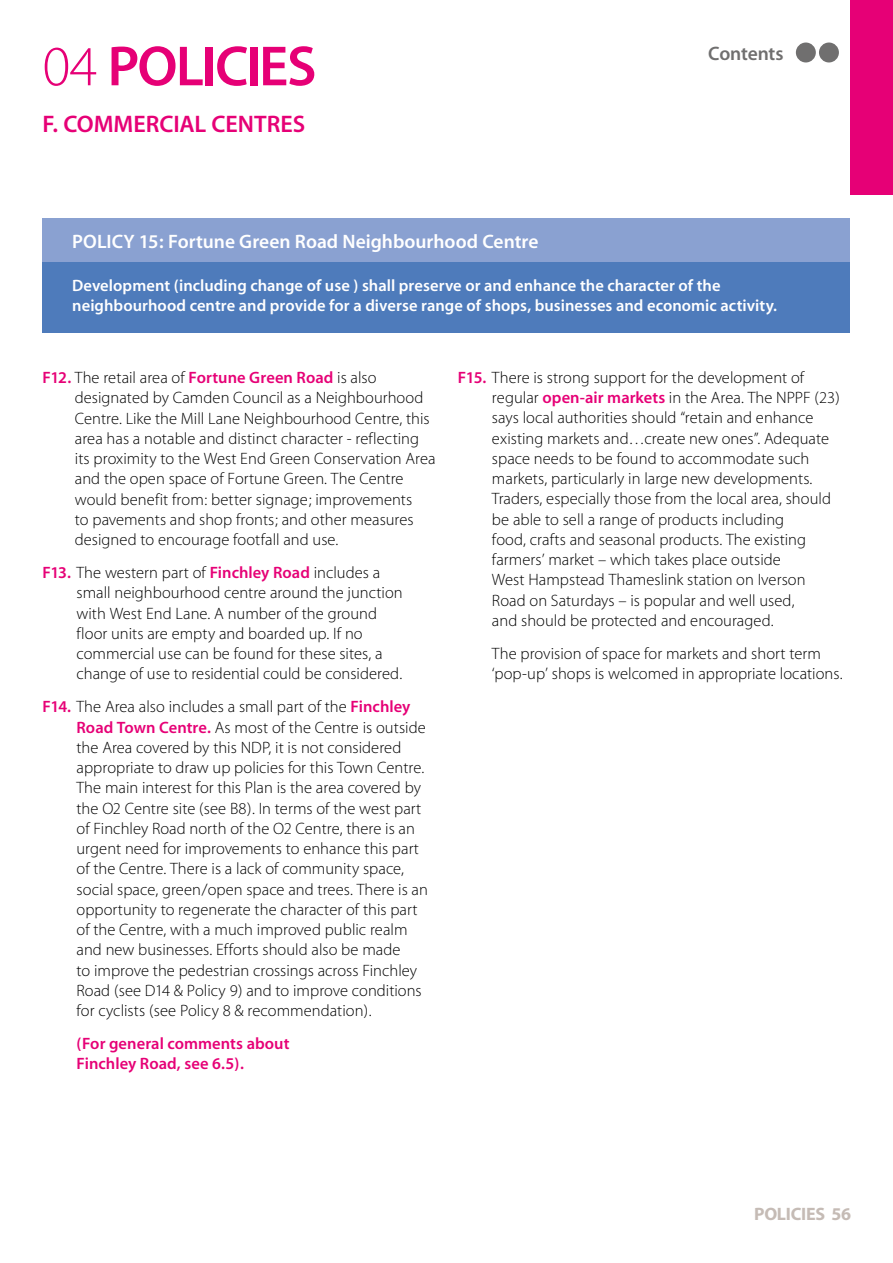
<style>
.page{position:relative;width:893px;height:1263px;background:#fff}
.page>*{position:absolute;margin:0;border:0;box-sizing:border-box;transform-origin:0 0}
.t1{font:57px "Myriad MM 565 600";letter-spacing:-.035em;color:#e60076}
.t2{font:24px "Myriad MM 565 600";color:#e60076}
.t3{font:19.5px "Myriad MM 565 600";color:#fff}
.t4{font:19.5px "Myriad MM 565 600";letter-spacing:-.015em;color:#706f6f}
.t5{font:18px "Myriad MM 700 600";letter-spacing:-.015em;color:#c5bbb5}
.t6{font:16.5px/20.2px "Myriad MM 215 600";letter-spacing:.005em;color:#000}
.t7{font:16.5px/19.5px "Myriad MM 565 600";letter-spacing:.005em;color:#fff}
.t8{font:16.5px/20.2px "Myriad MM 565 600";color:#e60076}
.s1{font-family:"Myriad MM 215 600"}
.s2{font-family:"Myriad MM 565 600";color:#e60076}
</style>
<div class="page">
<div style="left:819px;top:43px;width:20px;height:19px;background:#706f6f;border-radius:50%"></div>
<div style="left:796px;top:43px;width:20px;height:19px;background:#706f6f;border-radius:50%"></div>
<div style="left:850px;top:0;width:43px;height:194px;background:#e60076"></div>
<div style="left:43px;top:262px;width:807px;height:70px;background:#4e7bbb"></div>
<div style="left:43px;top:218px;width:807px;height:44px;background:#8aa1d1"></div>
<h1 class="t1" style="left:43px;top:39px;width:276px"><span class="s1">04</span> POLICIES</h1>
<h2 class="t2" style="left:43px;top:112px;width:37px">F. commercial</h2>
<h2 class="t2" style="left:212px;top:112px;width:15px">centres</h2>
<p class="t3" style="left:72px;top:232px;width:468px">POLICY 15: Fortune Green Road Neighbourhood Centre</p>
<p class="t4" style="left:708px;top:44px;width:77px">Contents</p>
<p class="t7" style="left:72px;top:277px;width:706px">Development (including change of use ) shall preserve or and enhance the character of the neighbourhood centre and provide for a diverse range of shops, businesses and economic activity.</p>
<p class="t6" style="left:75px;top:368px;width:362px;text-indent:-32px"><span class="s2">F12.</span> The retail area of <span class="s2">Fortune Green Road</span> is also designated by Camden Council as a Neighbourhood Centre. Like the Mill Lane Neighbourhood Centre, this area has a notable and distinct character - reflecting its proximity to the West End Green Conservation Area and the open space of Fortune Green. The Centre would benefit from: better signage; improvements<br>to pavements and shop fronts; and other measures designed to encourage footfall and use.</p>
<p class="t6" style="left:77px;top:563px;width:328px;text-indent:-34px"><span class="s2">F13.</span> The western part of <span class="s2">Finchley Road</span> includes a small neighbourhood centre around the junction with West End Lane. A number of the ground floor units are empty and boarded up. If no commercial use can be found for these sites, a change of use to residential could be considered.</p>
<p class="t6" style="left:77px;top:697px;width:353px;text-indent:-34px"><span class="s2">F14.</span> The Area also includes a small part of the <span class="s2">Finchley Road Town Centre.</span> As most of the Centre is outside the Area covered by this NDP, it is not considered appropriate to draw up policies for this Town Centre.<br>The main interest for this Plan is the area covered by the O2 Centre site (see B8). In terms of the west part of Finchley Road north of the O2 Centre, there is an urgent need for improvements to enhance this part of the Centre. There is a lack of community space, social space, green/open space and trees. There is an opportunity to regenerate the character of this part of the Centre, with a much improved public realm and new businesses. Efforts should also be made<br>to improve the pedestrian crossings across Finchley Road (see D14 &amp; Policy 9) and to improve conditions for cyclists (see Policy 8 &amp; recommendation).</p>
<p class="t8" style="left:77px;top:1034px;width:214px">(For general comments about<br>Finchley Road, see 6.5).</p>
<p class="t6" style="left:492px;top:368px;width:349px;text-indent:-34px"><span class="s2">F15.</span> There is strong support for the development of regular <span class="s2">open-air markets</span> in the Area. The NPPF (23) says local authorities should “retain and enhance existing markets and…create new ones”. Adequate space needs to be found to accommodate such markets, particularly in large new developments.<br>Traders, especially those from the local area, should be able to sell a range of products including<br>food, crafts and seasonal products. The existing farmers’ market – which takes place outside<br>West Hampstead Thameslink station on Iverson Road on Saturdays – is popular and well used,<br>and should be protected and encouraged.</p>
<p class="t6" style="left:492px;top:644px;width:352px">The provision of space for markets and short term ‘pop-up’ shops is welcomed in appropriate locations.</p>
<p class="t5" style="left:754px;top:1205px;width:99px">POLICIES 56</p>
</div>
